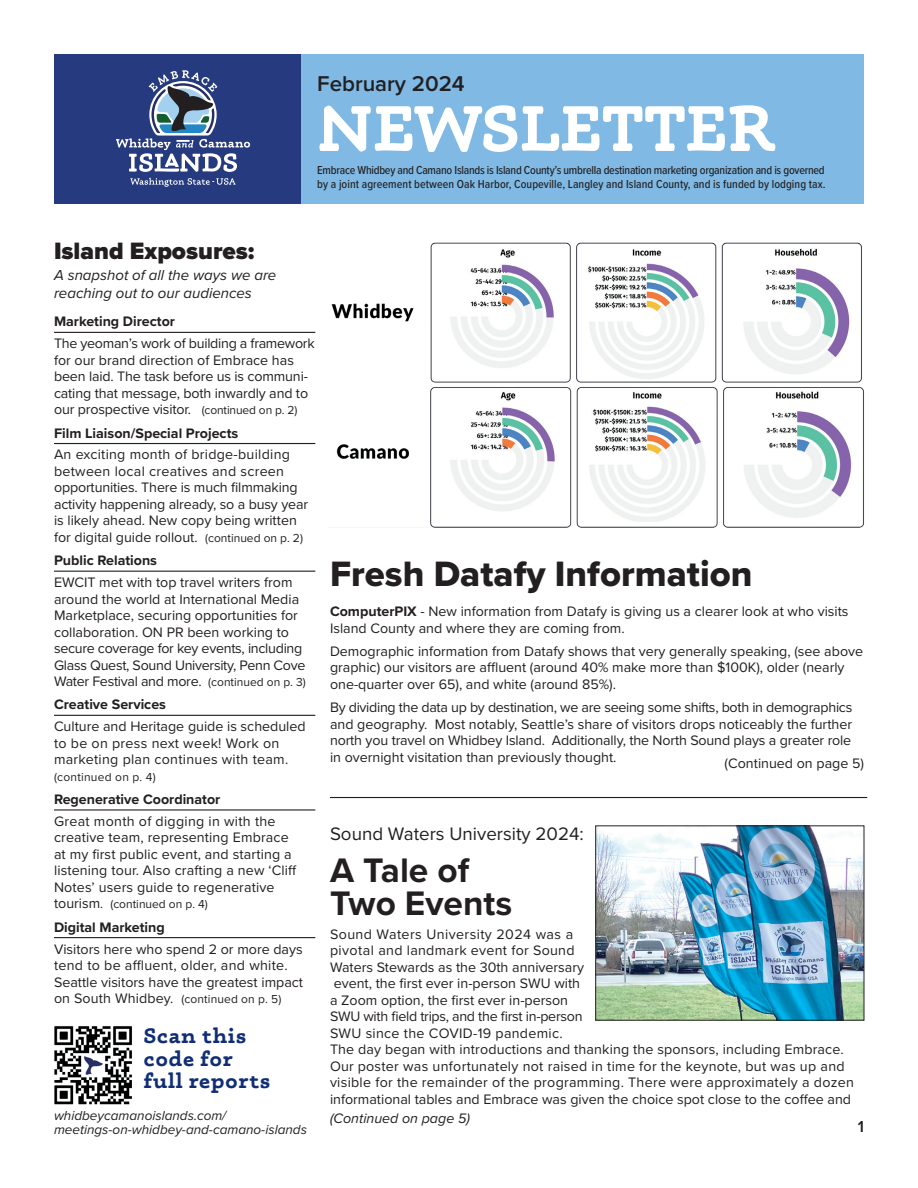
<style>
.page{position:relative;width:918px;height:1188px;background:#fff}
.page>*{position:absolute;margin:0;border:0;box-sizing:border-box;transform-origin:0 0}
.t1{font:700 65.25px "Phoreus Cherokee";color:#fff}
.t2{font:36.6px "Proxima Nova Extrabld";color:#231f20}
.t3{font:700 35.25px/33px "Proxima Nova";color:#231f20}
.t4{font:900 24.6px "Proxima Nova";color:#231f20}
.t5{font:600 22.2px "Proxima Nova";color:#231f20}
.t6{font:700 21.15px/22.5px "Phoreus Cherokee";letter-spacing:.05em;color:#102d76}
.t7{font:18.75px "Proxima Nova";color:#231f20}
.t8{font:600 16.5px "Proxima Nova";color:#231f20}
.t9{font:italic 15px/18px "Proxima Nova";color:#231f20}
.t10{font:14.25px/16.5px "Proxima Nova";color:#231f20}
.t11{font:700 14.25px "Proxima Nova";color:#231f20}
.t12{font:14.25px/16.5px "Proxima Nova";letter-spacing:.02em;color:#231f20}
.t13{font:italic 14.25px "Proxima Nova";color:#231f20}
.t14{font:italic 13.5px/13.5px "Proxima Nova";color:#231f20}
.t15{font:500 12px/13.5px "Proxima Nova Cond";letter-spacing:-.02em;color:#231f20}
.t16{font:12px "Proxima Nova";letter-spacing:.01em;color:#231f20}
.s1{font-size:12px}
.s2{font-size:14.25px}
.s3{font-size:12.75px}
.s4{font-weight:700}
</style>
<div class="page">
<div style="left:291px;top:54px;width:573px;height:149px;background:#7fb9e4"></div>
<div style="left:54px;top:54px;width:246px;height:149px;background:#253a7f"></div>
<hr style="left:54px;top:332px;width:261px;height:1px;background:#231f20">
<hr style="left:54px;top:443px;width:261px;height:1px;background:#231f20">
<hr style="left:54px;top:571px;width:261px;height:1px;background:#231f20">
<hr style="left:54px;top:715px;width:261px;height:1px;background:#231f20">
<hr style="left:54px;top:809px;width:261px;height:2px;background:#231f20">
<hr style="left:54px;top:937px;width:261px;height:1px;background:#231f20">
<hr style="left:330px;top:797px;width:537px;height:1px;background:#231f20">
<img style="left:598px;top:828px;width:264px;height:190px">
<svg style="left:116px;top:70px;width:134px;height:102px"></svg>
<svg style="left:130px;top:178px;width:106px;height:9px"></svg>
<img style="left:54px;top:1026px;width:78px;height:79px">
<img style="left:331px;top:242px;width:533px;height:285px">
<img style="left:585px;top:247px;width:123px;height:133px">
<img style="left:738px;top:247px;width:113px;height:133px">
<img style="left:444px;top:247px;width:113px;height:129px">
<img style="left:448px;top:390px;width:116px;height:123px">
<img style="left:579px;top:390px;width:129px;height:132px">
<img style="left:731px;top:390px;width:125px;height:132px">
<h3 class="t4" style="left:54px;top:233px;width:202px">Island Exposures:</h3>
<p class="t9" style="left:54px;top:265px;width:224px">A snapshot of all the ways we are reaching out to our audiences</p>
<h3 class="t5" style="left:317px;top:67px;width:149px">February 2024</h3>
<h1 class="t1" style="left:317px;top:88px;width:459px">NEWSLETTER</h1>
<p class="t15" style="left:317px;top:163px;width:510px">Embrace Whidbey and Camano Islands is Island County’s umbrella destination marketing organization and is governed by a joint agreement between Oak Harbor, Coupeville, Langley and Island County, and is funded by lodging tax.</p>
<p class="t11" style="left:54px;top:311px;width:122px">Marketing Director</p>
<p class="t10" style="left:54px;top:335px;width:262px">The yeoman’s work of building a framework for our brand direction of Embrace has been laid. The task before us is communi&shy;cating that message, both inwardly and to our prospective visitor. <span class="s1">(continued on p. 2)</span></p>
<p class="t11" style="left:54px;top:422px;width:186px">Film Liaison/Special Projects</p>
<p class="t10" style="left:54px;top:446px;width:256px">An exciting month of bridge-building between local creatives and screen opportunities. There is much filmmaking activity happening already, so a busy year is likely ahead. New copy being written for digital guide rollout. <span class="s1">(continued on p. 2)</span></p>
<p class="t11" style="left:54px;top:550px;width:105px">Public Relations</p>
<p class="t10" style="left:54px;top:573px;width:253px">EWCIT met with top travel writers from around the world at International Media Marketplace, securing opportunities for collaboration. ON PR been working to secure coverage for key events, including Glass Quest, Sound University, Penn Cove Water Festival and more. <span class="s1">(continued on p. 3)</span></p>
<p class="t11" style="left:54px;top:694px;width:114px">Creative Services</p>
<p class="t12" style="left:54px;top:718px;width:253px">Culture and Heritage guide is scheduled to be on press next week! Work on marketing plan continues with team.</p>
<p class="t16" style="left:54px;top:768px;width:103px">(continued on p. 4)</p>
<p class="t11" style="left:54px;top:789px;width:168px">Regenerative Coordinator</p>
<p class="t10" style="left:54px;top:812px;width:244px">Great month of digging in with the creative team, representing Embrace at my first public event, and starting a listening tour. Also crafting a new ‘Cliff Notes’ users guide to regenerative</p>
<p class="t16" style="left:54px;top:895px;width:155px"><span class="s2">tourism</span><span class="s3">.</span> (continued on p. 4)</p>
<p class="t11" style="left:54px;top:916px;width:112px">Digital Marketing</p>
<p class="t10" style="left:54px;top:940px;width:251px">Visitors here who spend 2 or more days tend to be affluent, older, and white.<br>Seattle visitors have the greatest impact</p>
<p class="t16" style="left:54px;top:990px;width:229px"><span class="s2">on South Whidbey.</span> (continued on p. 5)</p>
<h3 class="t6" style="left:144px;top:1024px;width:128px">Scan this code for full reports</h3>
<p class="t14" style="left:54px;top:1109px;width:254px">whidbeycamanoislands.com/ meetings-on-whidbey-and-camano-islands</p>
<h2 class="t2" style="left:330px;top:547px;width:424px">Fresh Datafy Information</h2>
<p class="t10" style="left:330px;top:602px;width:520px"><span class="s4">ComputerPIX</span> - New information from Datafy is giving us a clearer look at who visits<br>Island County and where they are coming from.</p>
<p class="t10" style="left:330px;top:642px;width:535px">Demographic information from Datafy shows that very generally speaking, (see above graphic) our visitors are affluent (around 40% make more than $100K), older (nearly one-quarter over 65), and white (around 85%).</p>
<p class="t10" style="left:330px;top:698px;width:524px;text-align:justify">By dividing the data up by destination, we are seeing some shifts, both in demographics and geography. Most notably, Seattle’s share of visitors drops noticeably the further north you travel on Whidbey Island. Additionally, the North Sound plays a greater role in overnight visitation than previously thought.</p>
<p class="t10" style="left:725px;top:755px;width:141px">(Continued on page 5)</p>
<h3 class="t7" style="left:330px;top:820px;width:255px">Sound Waters University 2024:</h3>
<h3 class="t3" style="left:330px;top:853px;width:184px">A Tale of<br>Two Events</h3>
<p class="t10" style="left:330px;top:925px;width:525px">Sound Waters University 2024 was a<br>pivotal and landmark event for Sound<br>Waters Stewards as the 30th anniversary<br>event, the first ever in-person SWU with<br>a Zoom option, the first ever in-person<br>SWU with field trips, and the first in-person<br>SWU since the COVID-19 pandemic.<br>The day began with introductions and thanking the sponsors, including Embrace.<br>Our poster was unfortunately not raised in time for the keynote, but was up and visible for the remainder of the programming. There were approximately a dozen informational tables and Embrace was given the choice spot close to the coffee and</p>
<p class="t13" style="left:330px;top:1107px;width:142px">(Continued on page 5)</p>
<p class="t8" style="left:858px;top:1114px;width:8px">1</p>
</div>
